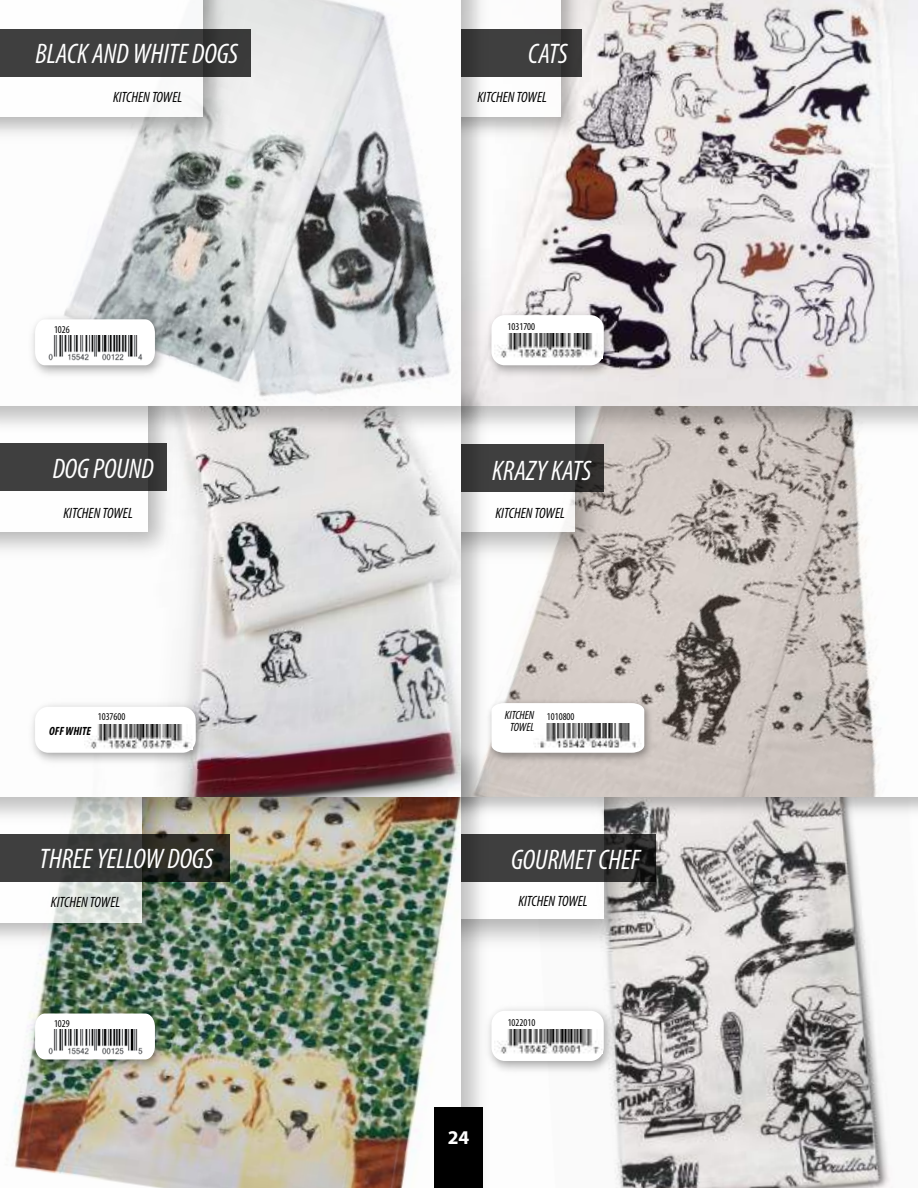
<style>
.page{position:relative;width:918px;height:1188px;background:#fff}
.page>*{position:absolute;margin:0;border:0;box-sizing:border-box;transform-origin:0 0}
.t1{font:italic condensed 28.35px "Myriad Pro";color:#fff}
.t2{font:700 19.5px "Myriad Pro";color:#fff}
.t3{font:italic condensed 15px "Myriad Pro";color:#000}
.t4{font:italic condensed 12px/12px "Myriad Pro";color:#000}
.t5{font:italic 700 condensed 12px "Myriad Pro";color:#000}
.t6{font:condensed 10.5px "Myriad Pro";color:#000}
.s1{font-style:normal;font-size:10.5px}
</style>
<div class="page">
<img style="left:604px;top:823px;width:286px;height:365px">
<img style="left:495px;top:823px;width:145px;height:136px">
<div style="left:381px;top:772px;width:222px;height:146px;background:#fff"></div>
<svg style="left:495px;top:834px;width:160px;height:47px;background:#363636"></svg>
<img style="left:495px;top:796px;width:423px;height:27px">
<img style="left:495px;top:442px;width:386px;height:354px">
<img style="left:495px;top:442px;width:116px;height:127px">
<div style="left:352px;top:375px;width:222px;height:157px;background:#fff"></div>
<svg style="left:495px;top:444px;width:109px;height:48px;background:#3a3a3a"></svg>
<img style="left:495px;top:696px;width:161px;height:69px">
<svg style="left:495px;top:703px;width:149px;height:50px"></svg>
<img style="left:533px;top:724px;width:109px;height:24px">
<img style="left:461px;top:831px;width:34px;height:276px">
<img style="left:12px;top:831px;width:447px;height:357px">
<img style="left:0;top:831px;width:172px;height:122px">
<svg style="left:0;top:831px;width:142px;height:91px"></svg>
<svg style="left:0;top:834px;width:229px;height:47px;background:#343431"></svg>
<img style="left:24px;top:1004px;width:146px;height:72px">
<svg style="left:35px;top:1014px;width:120px;height:45px"></svg>
<img style="left:47px;top:1030px;width:96px;height:24px">
<img style="left:481px;top:1001px;width:138px;height:76px">
<div style="left:492px;top:1011px;width:112px;height:50px;background:#fff;border-radius:13px"></div>
<img style="left:494px;top:1029px;width:108px;height:25px">
<img style="left:495px;top:406px;width:423px;height:36px">
<img style="left:495px;top:0;width:423px;height:406px">
<img style="left:495px;top:0;width:92px;height:145px">
<div style="left:413px;top:0;width:148px;height:117px;background:#fff"></div>
<svg style="left:495px;top:29px;width:87px;height:47px;background:#3c3c3c"></svg>
<img style="left:495px;top:305px;width:124px;height:77px">
<div style="left:492px;top:315px;width:112px;height:50px;background:#fff;border-radius:13px"></div>
<img style="left:497px;top:334px;width:105px;height:24px">
<img style="left:0;top:441px;width:495px;height:390px">
<img style="left:0;top:441px;width:461px;height:355px">
<img style="left:0;top:441px;width:181px;height:125px">
<div style="left:0;top:382px;width:148px;height:150px;background:#fff"></div>
<div style="left:0;top:444px;width:166px;height:47px;background:#3f3f3f"></div>
<img style="left:24px;top:697px;width:187px;height:72px">
<div style="left:35px;top:707px;width:161px;height:46px;background:#fff;border-radius:13px"></div>
<img style="left:84px;top:724px;width:108px;height:25px">
<img style="left:0;top:0;width:495px;height:441px">
<img style="left:0;top:0;width:461px;height:406px">
<img style="left:24px;top:309px;width:146px;height:73px">
<svg style="left:35px;top:319px;width:120px;height:46px"></svg>
<img style="left:47px;top:335px;width:96px;height:25px">
<img style="left:0;top:0;width:233px;height:148px">
<div style="left:0;top:0;width:203px;height:117px;background:#fff"></div>
<div style="left:0;top:29px;width:251px;height:47px;background:#3f3f3f"></div>
<div style="left:434px;top:1107px;width:49px;height:81px;background:#000"></div>
<h1 class="t1" style="left:35px;top:37px;width:204px">BLACK AND WHITE DOGS</h1>
<p class="t3" style="left:113px;top:88px;width:71px">KITCHEN TOWEL</p>
<h1 class="t1" style="left:528px;top:37px;width:41px">CATS</h1>
<p class="t3" style="left:478px;top:88px;width:71px">KITCHEN TOWEL</p>
<p class="t6" style="left:54px;top:323px;width:17px">1026</p>
<p class="t6" style="left:508px;top:320px;width:29px">1031700</p>
<h1 class="t1" style="left:53px;top:451px;width:102px">DOG POUND</h1>
<p class="t3" style="left:64px;top:504px;width:71px">KITCHEN TOWEL</p>
<h1 class="t1" style="left:492px;top:453px;width:101px">KRAZY KATS</h1>
<p class="t3" style="left:496px;top:504px;width:71px">KITCHEN TOWEL</p>
<p class="t6" style="left:98px;top:710px;width:29px">1037600</p>
<p class="t5" style="left:49px;top:723px;width:43px">OFF WHITE</p>
<p class="t4" style="left:510px;top:709px;width:66px;text-indent:-5px">KITCHEN <span class="s1">1010800<br></span>TOWEL</p>
<h1 class="t1" style="left:40px;top:841px;width:175px">THREE YELLOW DOGS</h1>
<p class="t3" style="left:51px;top:893px;width:71px">KITCHEN TOWEL</p>
<h1 class="t1" style="left:511px;top:843px;width:131px">GOURMET CHEF</h1>
<p class="t3" style="left:518px;top:892px;width:71px">KITCHEN TOWEL</p>
<p class="t6" style="left:54px;top:1017px;width:17px">1029</p>
<p class="t6" style="left:508px;top:1016px;width:29px">1022010</p>
<h2 class="t2" style="left:448px;top:1125px;width:23px">24</h2>
</div>
